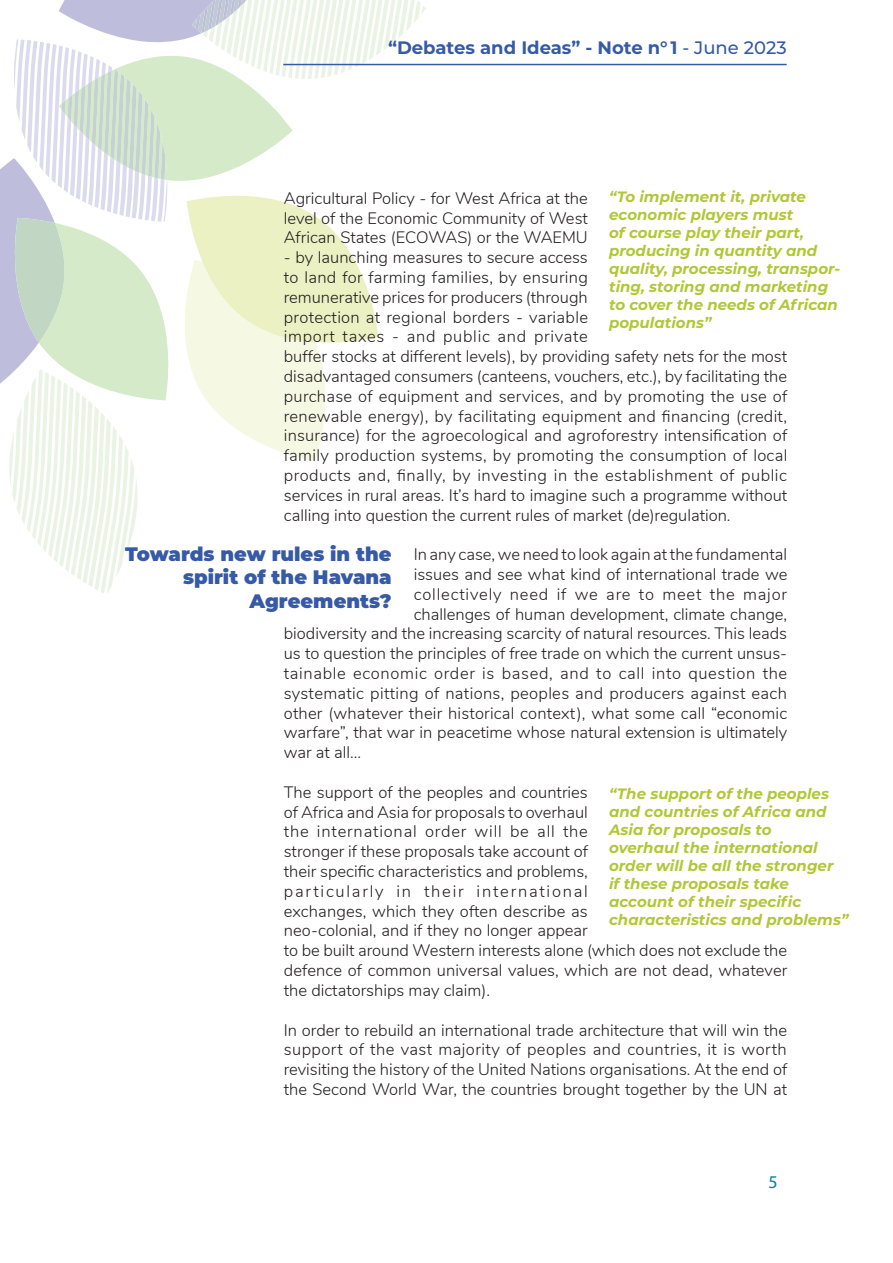
<style>
.page{position:relative;width:893px;height:1263px;background:#fff}
.page>*{position:absolute;margin:0;border:0;box-sizing:border-box;transform-origin:0 0}
.Sous-titre{font:900 19.5px/23.4px "Montserrat";color:#365aa6;text-align:right}
.Note_CEF{font:700 18px "Montserrat";color:#365aa6}
.t1{font:18px "Myriad Pro";color:#0080a2}
.Corps_de_texte{font:300 16.5px/19.8px "Nunito";color:#231f20;text-align:justify}
.Corps_de_texte-2{font:300 16.5px "Nunito";letter-spacing:.02em;color:#231f20}
.Corps_de_texte-3{font:300 16.5px "Nunito";letter-spacing:.04em;color:#231f20}
.Corps_de_texte-4{font:300 16.5px "Nunito";letter-spacing:.05em;color:#231f20}
.Citation{font:italic 700 15px/18px "Montserrat";color:#b0c836}
.s1{font-weight:500}
</style>
<div class="page">
<svg style="left:0;top:0;width:426px;height:593px"></svg>
<hr style="left:283px;top:64px;width:504px;height:1px;background:#365aa6">
<p class="Note_CEF" style="left:388px;top:34px;width:400px">“Debates and Ideas” - Note n° 1 <span class="s1">- June 2023</span></p>
<p class="Citation" style="left:609px;top:187px;width:198px">“To implement it, private economic players must</p>
<p class="Citation" style="left:609px;top:223px;width:233px">of course play their part, producing in quantity and quality, processing, transpor&shy;ting, storing and marketing to cover the needs of African populations”</p>
<p class="Corps_de_texte" style="left:284px;top:187px;width:306px">Agricultural Policy - for West Africa at the level of the Economic Community of West African States (ECOWAS) or the WAEMU</p>
<p class="Corps_de_texte" style="left:284px;top:247px;width:505px;text-align:left">- by launching measures to secure access<br>to land for farming families, by ensuring<br>remunerative prices for producers (through<br>protection at regional borders - variable<br>import taxes - and public and private<br>buffer stocks at different levels), by providing safety nets for the most disadvantaged consumers (canteens, vouchers, etc.), by facilitating the purchase of equipment and services, and by promoting the use of renewable energy), by facilitating equipment and financing (credit, insurance) for the agroecological and agroforestry intensification of family production systems, by promoting the consumption of local products and, finally, by investing in the establishment of public services in rural areas. It’s hard to imagine such a programme without calling into question the current rules of market (de)regulation.</p>
<p class="Corps_de_texte" style="left:414px;top:544px;width:375px">In any case, we need to look again at the fundamental</p>
<p class="Corps_de_texte" style="left:414px;top:563px;width:375px">issues and see what kind of international trade we</p>
<p class="Corps_de_texte-4" style="left:414px;top:582px;width:375px">collectively need if we are to meet the major</p>
<p class="Corps_de_texte" style="left:414px;top:603px;width:375px">challenges of human development, climate change,</p>
<p class="Corps_de_texte" style="left:284px;top:623px;width:505px">biodiversity and the increasing scarcity of natural resources. This leads</p>
<p class="Corps_de_texte" style="left:284px;top:643px;width:505px">us to question the principles of free trade on which the current unsus-</p>
<p class="Corps_de_texte-3" style="left:284px;top:661px;width:505px">tainable economic order is based, and to call into question the</p>
<p class="Corps_de_texte-2" style="left:284px;top:681px;width:505px">systematic pitting of nations, peoples and producers against each</p>
<p class="Corps_de_texte" style="left:284px;top:702px;width:505px">other (whatever their historical context), what some call “economic</p>
<p class="Corps_de_texte" style="left:284px;top:722px;width:505px">warfare”, that war in peacetime whose natural extension is ultimately</p>
<p class="Corps_de_texte" style="left:284px;top:742px;width:79px">war at all...</p>
<p class="Corps_de_texte" style="left:284px;top:781px;width:505px;text-align:left">The support of the peoples and countries<br>of Africa and Asia for proposals to overhaul<br>the international order will be all the<br>stronger if these proposals take account of<br>their specific characteristics and problems,<br>particularly in their international<br>exchanges, which they often describe as<br>neo-colonial, and if they no longer appear<br>to be built around Western interests alone (which does not exclude the defence of common universal values, which are not dead, whatever the dictatorships may claim).</p>
<p class="Corps_de_texte" style="left:284px;top:1019px;width:505px">In order to rebuild an international trade architecture that will win the support of the vast majority of peoples and countries, it is worth revisiting the history of the United Nations organisations. At the end of the Second World War, the countries brought together by the UN at</p>
<p class="Sous-titre" style="left:125px;top:541px;width:268px">Towards new rules in the spirit of the Havana</p>
<p class="Sous-titre" style="left:249px;top:588px;width:144px">Agreements?</p>
<p class="Citation" style="left:609px;top:784px;width:241px">“The support of the peoples and countries of Africa and<br>Asia for proposals to<br>overhaul the international order will be all the stronger<br>if these proposals take account of their specific characteristics and problems”</p>
<p class="t1" style="left:769px;top:1170px;width:11px">5</p>
</div>
